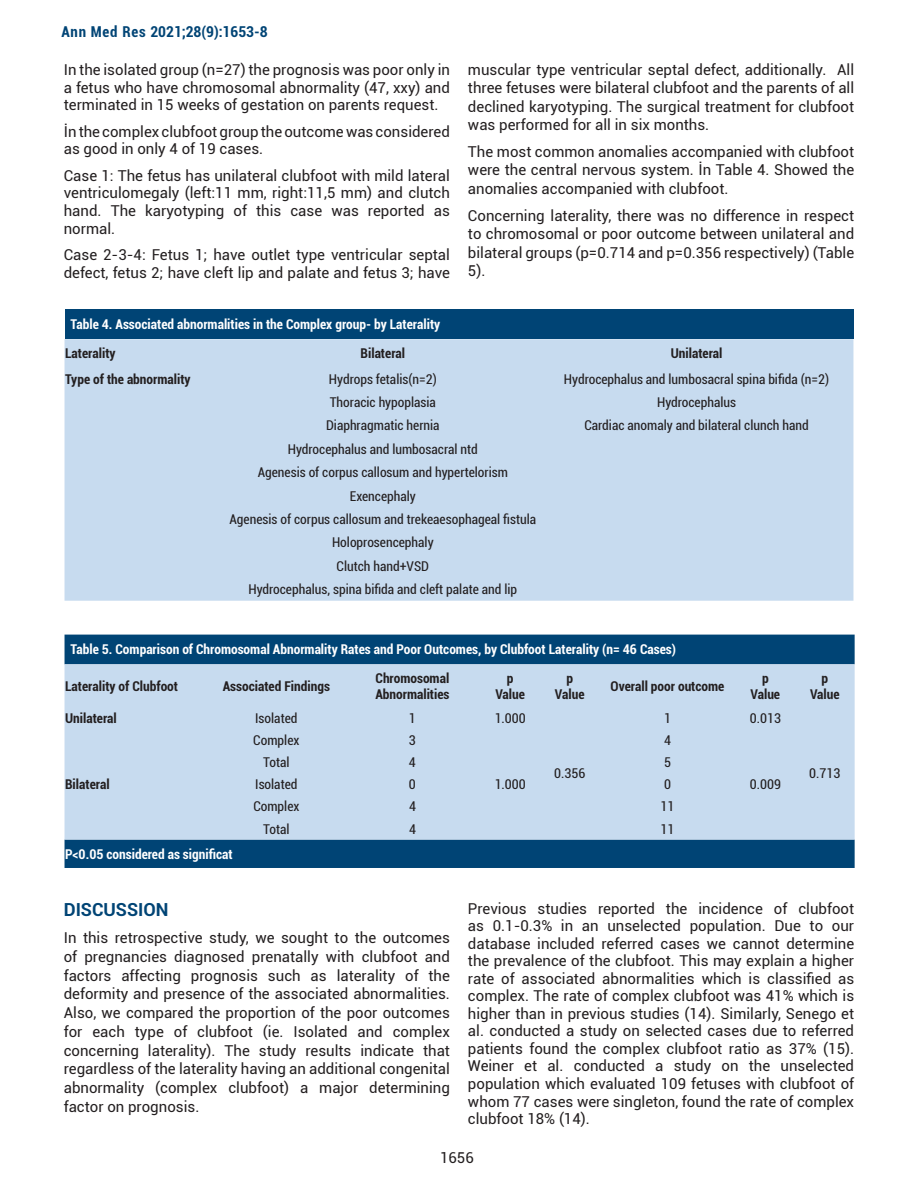
<style>
.page{position:relative;width:918px;height:1188px;background:#fff}
.page>*{position:absolute;margin:0;border:0;box-sizing:border-box;transform-origin:0 0}
.t1{font:700 18px "Roboto";color:#004475}
.t2{font:15px/17.5px "Roboto";color:#231f20;text-align:justify}
.t3{font:700 condensed 15px "Roboto";color:#004475}
.t4{font:condensed 13.5px/23.4px "Roboto";color:#231f20;text-align:center}
.t5{font:700 condensed 13.5px "Roboto";color:#fff}
.t6{font:700 condensed 13.5px/16.2px "Roboto";color:#231f20;text-align:center}
</style>
<div class="page">
<div style="left:65px;top:309px;width:788px;height:30px;background:#004475"></div>
<div style="left:65px;top:339px;width:788px;height:262px;background:#c7dbef"></div>
<div style="left:65px;top:635px;width:790px;height:233px;background:#004475"></div>
<div style="left:65px;top:664px;width:790px;height:176px;background:#c7dbef"></div>
<p class="t3" style="left:61px;top:21px;width:208px">Ann Med Res 2021;28(9):1653-8</p>
<p class="t2" style="left:64px;top:60px;width:388px">In the isolated group (n=27) the prognosis was poor only in a fetus who have chromosomal abnormality (47, xxy) and terminated in 15 weeks of gestation on parents request.</p>
<p class="t2" style="left:64px;top:122px;width:388px">İn the complex clubfoot group the outcome was considered as good in only 4 of 19 cases.</p>
<p class="t2" style="left:64px;top:166px;width:388px">Case 1: The fetus has unilateral clubfoot with mild lateral ventriculomegaly (left:11 mm, right:11,5 mm) and clutch hand. The karyotyping of this case was reported as normal.</p>
<p class="t2" style="left:64px;top:245px;width:388px">Case 2-3-4: Fetus 1; have outlet type ventricular septal defect, fetus 2; have cleft lip and palate and fetus 3; have</p>
<p class="t2" style="left:468px;top:60px;width:388px;line-height:18.3px">muscular type ventricular septal defect, additionally. All three fetuses were bilateral clubfoot and the parents of all declined karyotyping. The surgical treatment for clubfoot was performed for all in six months.</p>
<p class="t2" style="left:468px;top:142px;width:388px;line-height:18.5px">The most common anomalies accompanied with clubfoot were the central nervous system. İn Table 4. Showed the anomalies accompanied with clubfoot.</p>
<p class="t2" style="left:468px;top:206px;width:388px;line-height:18.5px">Concerning laterality, there was no difference in respect to chromosomal or poor outcome between unilateral and bilateral groups (p=0.714 and p=0.356 respectively) (Table 5).</p>
<p class="t5" style="left:71px;top:315px;width:371px">Table 4. Associated abnormalities in the Complex group- by Laterality</p>
<p class="t6" style="left:65px;top:345px;width:52px">Laterality</p>
<p class="t6" style="left:361px;top:345px;width:46px">Bilateral</p>
<p class="t6" style="left:671px;top:345px;width:53px">Unilateral</p>
<p class="t6" style="left:65px;top:370px;width:127px">Type of the abnormality</p>
<p class="t4" style="left:329px;top:367px;width:109px">Hydrops fetalis(n=2)</p>
<p class="t4" style="left:564px;top:367px;width:267px">Hydrocephalus and lumbosacral spina bifida (n=2)</p>
<p class="t4" style="left:330px;top:390px;width:108px">Thoracic hypoplasia</p>
<p class="t4" style="left:657px;top:390px;width:81px">Hydrocephalus</p>
<p class="t4" style="left:326px;top:413px;width:115px">Diaphragmatic hernia</p>
<p class="t4" style="left:584px;top:413px;width:226px">Cardiac anomaly and bilateral clunch hand</p>
<p class="t4" style="left:230px;top:437px;width:308px">Hydrocephalus and lumbosacral ntd<br>Agenesis of corpus callosum and hypertelorism Exencephaly<br>Agenesis of corpus callosum and trekeaesophageal fistula Holoprosencephaly<br>Clutch hand+VSD<br>Hydrocephalus, spina bifida and cleft palate and lip</p>
<p class="t5" style="left:71px;top:640px;width:607px">Table 5. Comparison of Chromosomal Abnormality Rates and Poor Outcomes, by Clubfoot Laterality (n= 46 Cases)</p>
<p class="t6" style="left:65px;top:677px;width:115px">Laterality of Clubfoot</p>
<p class="t6" style="left:223px;top:677px;width:109px">Associated Findings</p>
<p class="t6" style="left:375px;top:669px;width:76px;text-align:left">Chromosomal<br>Abnormalities</p>
<p class="t6" style="left:495px;top:669px;width:31px">p<br>Value</p>
<p class="t6" style="left:555px;top:669px;width:31px">p<br>Value</p>
<p class="t6" style="left:611px;top:677px;width:115px">Overall poor outcome</p>
<p class="t6" style="left:751px;top:669px;width:31px">p<br>Value</p>
<p class="t6" style="left:810px;top:669px;width:31px">p<br>Value</p>
<p class="t6" style="left:65px;top:710px;width:53px">Unilateral</p>
<p class="t4" style="left:255px;top:706px;width:44px">Isolated</p>
<p class="t4" style="left:409px;top:706px;width:8px">1</p>
<p class="t4" style="left:495px;top:706px;width:33px">1.000</p>
<p class="t4" style="left:664px;top:706px;width:8px">1</p>
<p class="t4" style="left:750px;top:706px;width:33px">0.013</p>
<p class="t4" style="left:253px;top:728px;width:48px">Complex</p>
<p class="t4" style="left:409px;top:728px;width:8px">3</p>
<p class="t4" style="left:664px;top:728px;width:8px">4</p>
<p class="t4" style="left:263px;top:750px;width:28px">Total</p>
<p class="t4" style="left:409px;top:750px;width:8px">4</p>
<p class="t4" style="left:664px;top:750px;width:8px">5</p>
<p class="t4" style="left:554px;top:761px;width:33px">0.356</p>
<p class="t6" style="left:65px;top:776px;width:46px">Bilateral</p>
<p class="t4" style="left:255px;top:772px;width:44px">Isolated</p>
<p class="t4" style="left:409px;top:772px;width:8px">0</p>
<p class="t4" style="left:495px;top:772px;width:33px">1.000</p>
<p class="t4" style="left:664px;top:772px;width:8px">0</p>
<p class="t4" style="left:750px;top:772px;width:33px">0.009</p>
<p class="t4" style="left:253px;top:794px;width:48px">Complex</p>
<p class="t4" style="left:409px;top:794px;width:8px">4</p>
<p class="t4" style="left:661px;top:794px;width:15px">11</p>
<p class="t4" style="left:263px;top:817px;width:28px">Total</p>
<p class="t4" style="left:409px;top:817px;width:8px">4</p>
<p class="t4" style="left:661px;top:817px;width:15px">11</p>
<p class="t5" style="left:65px;top:845px;width:169px">P&lt;0.05 considered as significat</p>
<p class="t4" style="left:809px;top:761px;width:33px">0.713</p>
<p class="t1" style="left:64px;top:897px;width:106px">DISCUSSION</p>
<p class="t2" style="left:64px;top:928px;width:388px;line-height:18.8px">In this retrospective study, we sought to the outcomes of pregnancies diagnosed prenatally with clubfoot and factors affecting prognosis such as laterality of the deformity and presence of the associated abnormalities.<br>Also, we compared the proportion of the poor outcomes for each type of clubfoot (ie. Isolated and complex concerning laterality). The study results indicate that regardless of the laterality having an additional congenital abnormality (complex clubfoot) a major determining factor on prognosis.</p>
<p class="t2" style="left:468px;top:899px;width:388px">Previous studies reported the incidence of clubfoot as 0.1-0.3% in an unselected population. Due to our database included referred cases we cannot determine the prevalence of the clubfoot. This may explain a higher rate of associated abnormalities which is classified as complex. The rate of complex clubfoot was 41% which is higher than in previous studies (14). Similarly, Senego et al. conducted a study on selected cases due to referred patients found the complex clubfoot ratio as 37% (15).<br>Weiner et al. conducted a study on the unselected population which evaluated 109 fetuses with clubfoot of whom 77 cases were singleton, found the rate of complex clubfoot 18% (14).</p>
<p class="t2" style="left:440px;top:1148px;width:35px">1656</p>
</div>
